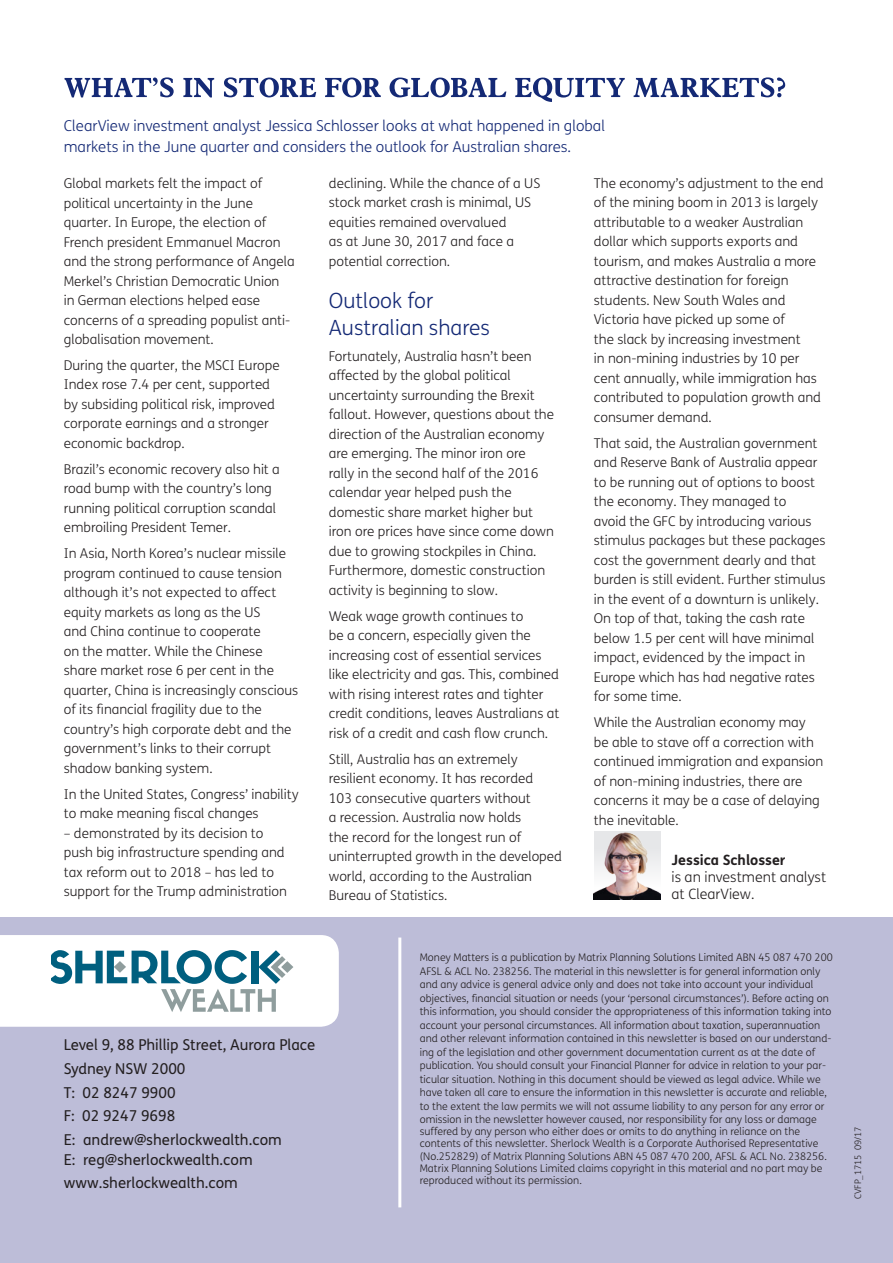
<style>
.page{position:relative;width:893px;height:1263px;background:#fff}
.page>*{position:absolute;margin:0;border:0;box-sizing:border-box;transform-origin:0 0}
.t1{font:300 21px/27px "FS Me";color:#142975}
.t2{font:15px/23.7px "FS Me";color:#231f20}
.t3{font:300 15px/21px "FS Me";color:#142975}
.t4{font:300 14.25px/17.1px "FS Me";color:#231f20}
.t5{font:700 14.25px "FS Me";color:#231f20}
.t6{font:300 13.5px/19.5px "FS Me";color:#231f20}
.t7{font:300 10.5px/13.5px "FS Me";color:#231f20}
.t8{font:300 9px "FS Me";color:#231f20}
</style>
<div class="page">
<div style="left:0;top:918px;width:893px;height:345px;background:#bdbdd8"></div>
<svg style="left:0;top:935px;width:339px;height:92px;background:#dae6ea"></svg>
<svg style="left:65px;top:77px;width:720px;height:25px"></svg>
<hr style="left:398px;top:937px;width:3px;height:270px;background:#fff">
<img style="left:594px;top:831px;width:66px;height:68px">
<p class="t3" style="left:64px;top:115px;width:543px">ClearView investment analyst Jessica Schlosser looks at what happened in global markets in the June quarter and considers the outlook for Australian shares.</p>
<p class="t6" style="left:64px;top:173px;width:232px">Global markets felt the impact of political uncertainty in the June quarter. In Europe, the election of French president Emmanuel Macron and the strong performance of Angela Merkel’s Christian Democratic Union<br>in German elections helped ease concerns of a spreading populist anti&shy;globalisation movement.</p>
<p class="t6" style="left:64px;top:355px;width:217px">During the quarter, the MSCI Europe<br>Index rose 7.4 per cent, supported by subsiding political risk, improved corporate earnings and a stronger economic backdrop.</p>
<p class="t6" style="left:64px;top:459px;width:218px">Brazil’s economic recovery also hit a road bump with the country’s long running political corruption scandal embroiling President Temer.</p>
<p class="t6" style="left:64px;top:543px;width:236px">In Asia, North Korea’s nuclear missile program continued to cause tension although it’s not expected to affect equity markets as long as the US<br>and China continue to cooperate<br>on the matter. While the Chinese share market rose 6 per cent in the quarter, China is increasingly conscious of its financial fragility due to the country’s high corporate debt and the government’s links to their corrupt shadow banking system.</p>
<p class="t6" style="left:64px;top:784px;width:236px">In the United States, Congress’ inability to make meaning fiscal changes</p>
<p class="t6" style="left:64px;top:823px;width:225px">– demonstrated by its decision to push big infrastructure spending and tax reform out to 2018 – has led to support for the Trump administration</p>
<p class="t6" style="left:329px;top:173px;width:213px">declining. While the chance of a US stock market crash is minimal, US equities remained overvalued<br>as at June 30, 2017 and face a potential correction.</p>
<h1 class="t1" style="left:329px;top:287px;width:163px">Outlook for<br>Australian shares</h1>
<p class="t6" style="left:329px;top:346px;width:227px">Fortunately, Australia hasn’t been affected by the global political uncertainty surrounding the Brexit fallout. However, questions about the direction of the Australian economy are emerging. The minor iron ore rally in the second half of the 2016 calendar year helped push the domestic share market higher but iron ore prices have since come down due to growing stockpiles in China.<br>Furthermore, domestic construction activity is beginning to slow.</p>
<p class="t6" style="left:329px;top:606px;width:232px">Weak wage growth continues to<br>be a concern, especially given the increasing cost of essential services like electricity and gas. This, combined with rising interest rates and tighter credit conditions, leaves Australians at risk of a credit and cash flow crunch.</p>
<p class="t6" style="left:329px;top:749px;width:235px">Still, Australia has an extremely resilient economy. It has recorded<br>103 consecutive quarters without<br>a recession. Australia now holds<br>the record for the longest run of uninterrupted growth in the developed world, according to the Australian Bureau of Statistics.</p>
<p class="t6" style="left:594px;top:173px;width:231px">The economy’s adjustment to the end of the mining boom in 2013 is largely attributable to a weaker Australian dollar which supports exports and tourism, and makes Australia a more attractive destination for foreign students. New South Wales and Victoria have picked up some of<br>the slack by increasing investment<br>in non-mining industries by 10 per cent annually, while immigration has contributed to population growth and consumer demand.</p>
<p class="t6" style="left:594px;top:433px;width:233px">That said, the Australian government and Reserve Bank of Australia appear to be running out of options to boost the economy. They managed to<br>avoid the GFC by introducing various stimulus packages but these packages cost the government dearly and that burden is still evident. Further stimulus in the event of a downturn is unlikely.<br>On top of that, taking the cash rate below 1.5 per cent will have minimal impact, evidenced by the impact in Europe which has had negative rates for some time.</p>
<p class="t6" style="left:594px;top:712px;width:231px">While the Australian economy may be able to stave off a correction with continued immigration and expansion of non-mining industries, there are concerns it may be a case of delaying the inevitable.</p>
<p class="t5" style="left:671px;top:849px;width:116px">Jessica Schlosser</p>
<p class="t4" style="left:671px;top:868px;width:156px">is an investment analyst at ClearView.</p>
<p class="t2" style="left:64px;top:1033px;width:253px">Level 9, 88 Phillip Street, Aurora Place<br>Sydney NSW 2000<br>T: 02 8247 9900<br>F: 02 9247 9698<br>E: andrew@sherlockwealth.com</p>
<p class="t2" style="left:64px;top:1147px;width:190px">E: reg@sherlockwealth.com www.sherlockwealth.com</p>
<p class="t7" style="left:420px;top:951px;width:414px">Money Matters is a publication by Matrix Planning Solutions Limited ABN 45 087 470 200<br>AFSL &amp; ACL No. 238256. The material in this newsletter is for general information only and any advice is general advice only and does not take into account your individual objectives, financial situation or needs (your ‘personal circumstances’). Before acting on this information, you should consider the appropriateness of this information taking into account your personal circumstances. All information about taxation, superannuation and other relevant information contained in this newsletter is based on our understand&shy;ing of the legislation and other government documentation current as at the date of publication. You should consult your Financial Planner for advice in relation to your par&shy;ticular situation. Nothing in this document should be viewed as legal advice. While we have taken all care to ensure the information in this newsletter is accurate and reliable, to the extent the law permits we will not assume liability to any person for any error or omission in the newsletter however caused, nor responsibility for any loss or damage</p>
<p class="t7" style="left:420px;top:1125px;width:409px;line-height:12px">suffered by any person who either does or omits to do anything in reliance on the contents of this newsletter. Sherlock Wealth is a Corporate Authorised Representative (No.252829) of Matrix Planning Solutions ABN 45 087 470 200, AFSL &amp; ACL No. 238256.<br>Matrix Planning Solutions Limited claims copyright in this material and no part may be reproduced without its permission.</p>
<p class="t8" style="left:852px;top:1199px;width:74px;rotate:-90deg">CVFP_1715 09/17</p>
</div>
